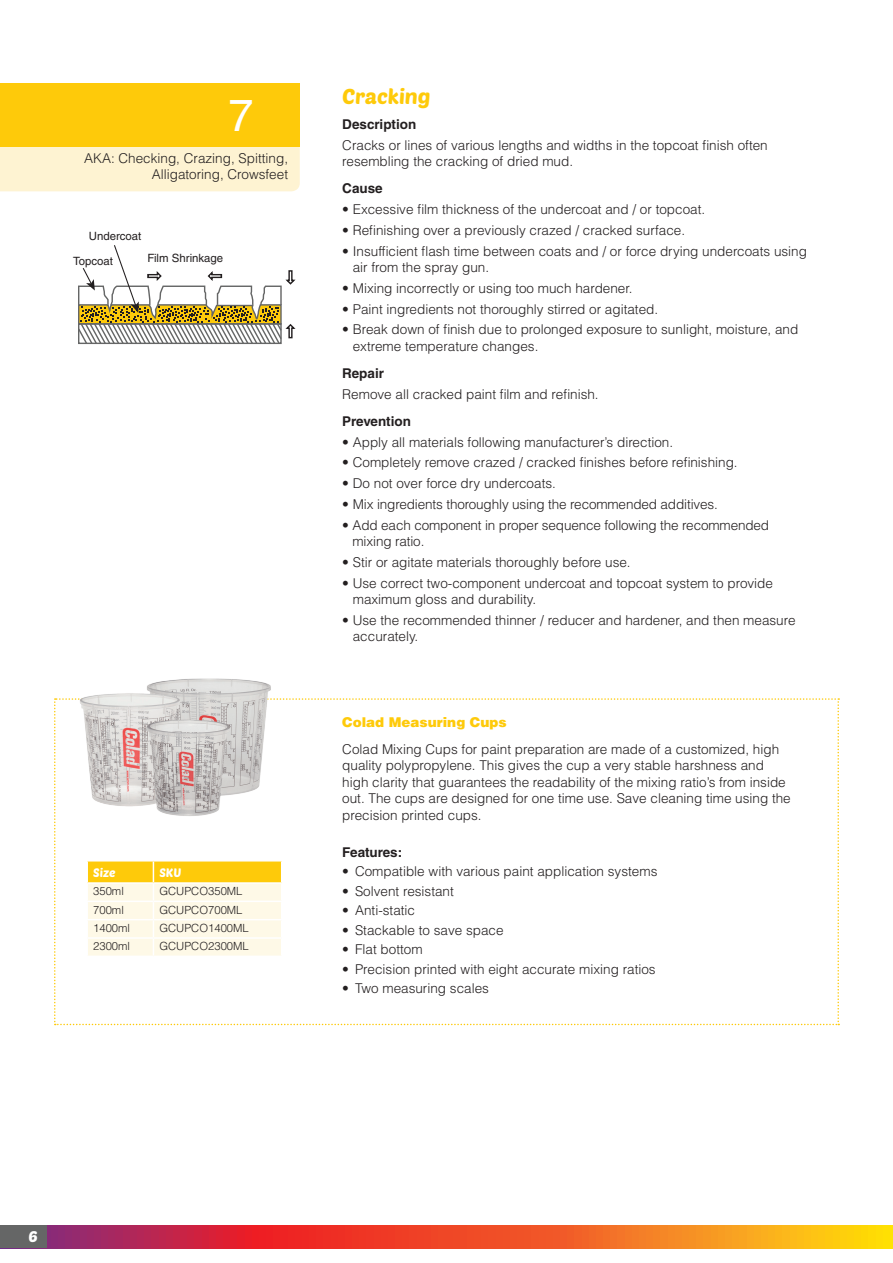
<style>
.page{position:relative;width:893px;height:1263px;background:#fff}
.page>*{position:absolute;margin:0;border:0;box-sizing:border-box;transform-origin:0 0}
.t1{font:45px "Helvetica LT Std";color:#fff}
.BC_Sub{font:21px "Poetsen One";color:#feca0a}
.t2{font:15px "Poetsen One";color:#fff}
.BC_text_2{font:300 13.5px/16.5px "Helvetica LT Std";color:#231f20}
.BOLD{font:700 13.5px "Helvetica LT Std";color:#231f20}
.BOLD-2{font:900 13.5px "Helvetica LT Std";color:#feca0a}
.BC_TECH_BOLD{font:700 13.5px "Helvetica LT Std";color:#231f20}
.BC_SUB_HEAD-Blue{font:12px "Poetsen One";color:#fff}
.t3{font:11.4px "Helvetica LT Std";color:#231f20}
.BC_TECHNICAL{font:300 11.25px "Helvetica LT Std";color:#231f20}
</style>
<div class="page">
<div style="left:0;top:147px;width:300px;height:44px;background:#fef3d2"></div>
<svg style="left:78px;top:245px;width:218px;height:99px"></svg>
<div style="left:0;top:83px;width:300px;height:64px;background:#feca0a"></div>
<svg style="left:54px;top:698px;width:785px;height:327px"></svg>
<img style="left:70px;top:678px;width:208px;height:149px">
<svg style="left:47px;top:1225px;width:846px;height:23px;background:#e55d2c"></svg>
<div style="left:0;top:1225px;width:47px;height:23px;background:#656666"></div>
<p class="t1" style="left:229px;top:89px;width:27px">7</p>
<p class="BC_text_2" style="left:84px;top:150px;width:206px;text-align:right">AKA: Checking, Crazing, Spitting,<br>Alligatoring, Crowsfeet</p>
<p class="t3" style="left:89px;top:229px;width:54px">Undercoat</p>
<p class="t3" style="left:73px;top:254px;width:41px">Topcoat</p>
<p class="t3" style="left:147px;top:251px;width:77px">Film Shrinkage</p>
<p class="BC_SUB_HEAD-Blue" style="left:93px;top:865px;width:24px">Size</p>
<p class="BC_SUB_HEAD-Blue" style="left:159px;top:865px;width:23px">SKU</p>
<p class="BC_TECHNICAL" style="left:93px;top:884px;width:32px">350ml</p>
<p class="BC_TECHNICAL" style="left:159px;top:884px;width:85px">GCUPCO350ML</p>
<p class="BC_TECHNICAL" style="left:93px;top:903px;width:32px">700ml</p>
<p class="BC_TECHNICAL" style="left:159px;top:903px;width:85px">GCUPCO700ML</p>
<p class="BC_TECHNICAL" style="left:93px;top:921px;width:38px">1400ml</p>
<p class="BC_TECHNICAL" style="left:159px;top:921px;width:91px">GCUPCO1400ML</p>
<p class="BC_TECHNICAL" style="left:93px;top:939px;width:38px">2300ml</p>
<p class="BC_TECHNICAL" style="left:159px;top:939px;width:91px">GCUPCO2300ML</p>
<p class="BC_Sub" style="left:342px;top:83px;width:90px">Cracking</p>
<p class="BOLD" style="left:342px;top:116px;width:76px">Description</p>
<p class="BC_text_2" style="left:342px;top:136px;width:427px">Cracks or lines of various lengths and widths in the topcoat finish often resembling the cracking of dried mud.</p>
<p class="BOLD" style="left:342px;top:180px;width:42px">Cause</p>
<p class="BC_text_2" style="left:342px;top:201px;width:364px">• Excessive film thickness of the undercoat and / or topcoat.</p>
<p class="BC_text_2" style="left:342px;top:222px;width:344px">• Refinishing over a previously crazed / cracked surface.</p>
<p class="BC_text_2" style="left:353px;top:242px;width:456px;text-indent:-11px">• Insufficient flash time between coats and / or force drying undercoats using air from the spray gun.</p>
<p class="BC_text_2" style="left:342px;top:280px;width:292px">• Mixing incorrectly or using too much hardener.</p>
<p class="BC_text_2" style="left:342px;top:300px;width:317px">• Paint ingredients not thoroughly stirred or agitated.</p>
<p class="BC_text_2" style="left:353px;top:321px;width:447px;text-indent:-11px">• Break down of finish due to prolonged exposure to sunlight, moisture, and extreme temperature changes.</p>
<p class="BOLD" style="left:342px;top:365px;width:43px">Repair</p>
<p class="BC_text_2" style="left:342px;top:386px;width:258px">Remove all cracked paint film and refinish.</p>
<p class="BOLD" style="left:342px;top:413px;width:70px">Prevention</p>
<p class="BC_text_2" style="left:342px;top:433px;width:332px">• Apply all materials following manufacturer’s direction.</p>
<p class="BC_text_2" style="left:342px;top:454px;width:397px">• Completely remove crazed / cracked finishes before refinishing.</p>
<p class="BC_text_2" style="left:342px;top:475px;width:215px">• Do not over force dry undercoats.</p>
<p class="BC_text_2" style="left:342px;top:496px;width:377px">• Mix ingredients thoroughly using the recommended additives.</p>
<p class="BC_text_2" style="left:353px;top:516px;width:418px;text-indent:-10px">• Add each component in proper sequence following the recommended mixing ratio.</p>
<p class="BC_text_2" style="left:342px;top:554px;width:290px">• Stir or agitate materials thoroughly before use.</p>
<p class="BC_text_2" style="left:353px;top:574px;width:422px;text-indent:-11px">• Use correct two-component undercoat and topcoat system to provide maximum gloss and durability.</p>
<p class="BC_text_2" style="left:353px;top:612px;width:444px;text-indent:-11px">• Use the recommended thinner / reducer and hardener, and then measure accurately.</p>
<p class="BOLD-2" style="left:342px;top:713px;width:166px">Colad Measuring Cups</p>
<p class="BC_text_2" style="left:342px;top:740px;width:450px">Colad Mixing Cups for paint preparation are made of a customized, high quality polypropylene. This gives the cup a very stable harshness and high clarity that guarantees the readability of the mixing ratio’s from inside out. The cups are designed for one time use. Save cleaning time using the precision printed cups.</p>
<p class="BC_TECH_BOLD" style="left:342px;top:844px;width:61px">Features:</p>
<p class="BC_text_2" style="left:342px;top:863px;width:317px">• Compatible with various paint application systems</p>
<p class="BC_text_2" style="left:342px;top:883px;width:113px">• Solvent resistant</p>
<p class="BC_text_2" style="left:342px;top:902px;width:74px">• Anti-static</p>
<p class="BC_text_2" style="left:342px;top:922px;width:163px">• Stackable to save space</p>
<p class="BC_text_2" style="left:342px;top:941px;width:82px">• Flat bottom</p>
<p class="BC_text_2" style="left:342px;top:961px;width:315px">• Precision printed with eight accurate mixing ratios</p>
<p class="BC_text_2" style="left:342px;top:980px;width:148px">• Two measuring scales</p>
<p class="t2" style="left:29px;top:1227px;width:11px">6</p>
</div>
